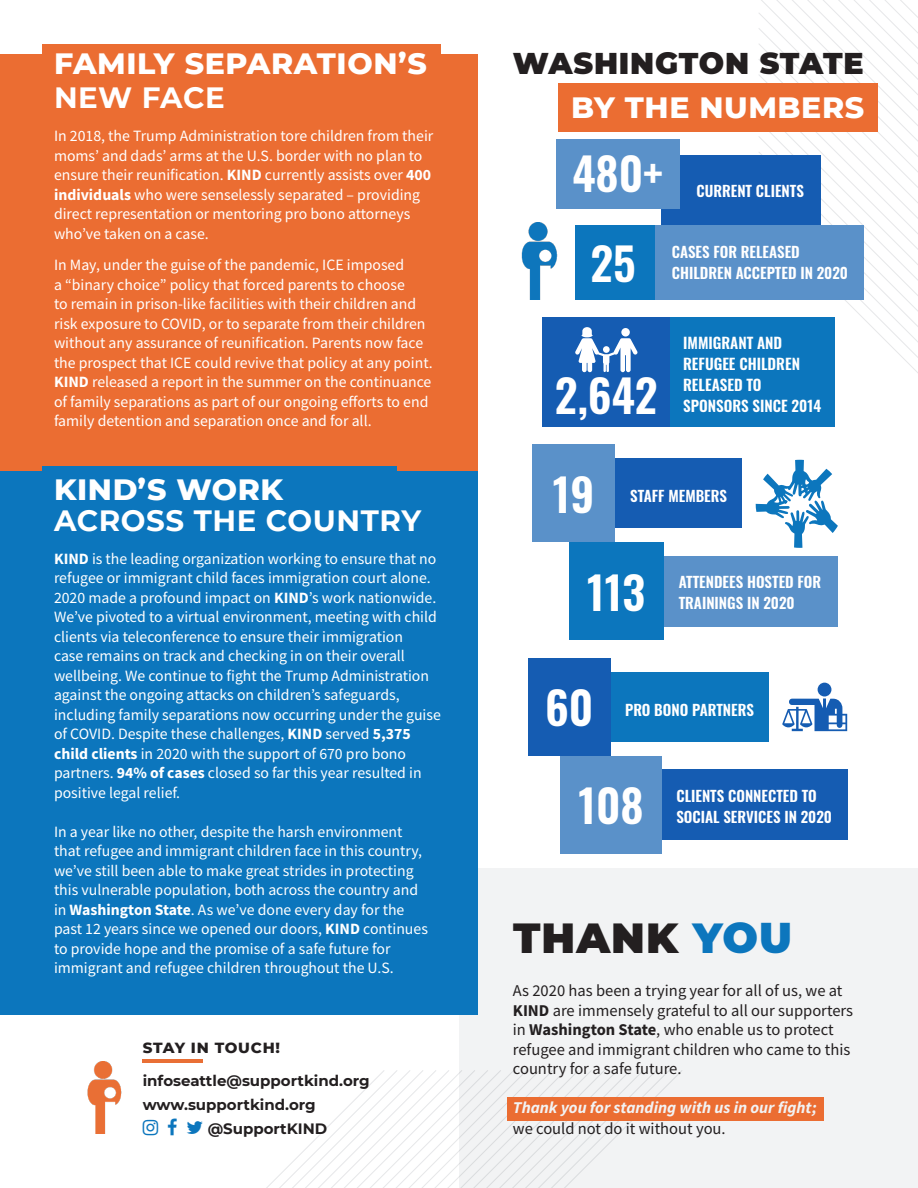
<style>
.page{position:relative;width:918px;height:1188px;background:#fff}
.page>*{position:absolute;margin:0;border:0;box-sizing:border-box;transform-origin:0 0}
.t1{font:600 45px "Oswald";color:#fff}
.t2{font:900 42px "Montserrat";letter-spacing:.025em;color:#231f20}
.t3{font:800 30px "Montserrat";letter-spacing:.02em;color:#fff}
.t4{font:900 30px "Montserrat";letter-spacing:.025em;color:#231f20}
.t5{font:700 29.25px "Montserrat";letter-spacing:.02em;color:#fff}
.t6{font:16.5px/19.5px "Source Sans Pro";color:#231f20}
.t7{font:italic 700 16.5px/21px "Source Sans Pro";color:#f2f3f4}
.t8{font:15.75px/19.5px "Source Sans Pro";color:#fff}
.t9{font:600 15.15px/21.1px "Oswald";color:#fff}
.t10{font:600 15px/21px "Oswald";color:#fff}
.t11{font:700 15px "Montserrat";color:#231f20}
.t12{font:800 15px "Montserrat";letter-spacing:.045em;color:#231f20}
.s1{font-weight:700}
.s2{color:#0c76bd}
.s3{font-weight:400;font-style:normal;color:#231f20}
</style>
<div class="page">
<div style="left:459px;top:869px;width:459px;height:319px;background:#f2f3f4"></div>
<svg style="left:266px;top:1070px;width:417px;height:118px"></svg>
<svg style="left:758px;top:0;width:160px;height:392px"></svg>
<div style="left:0;top:54px;width:477px;height:443px;background:#eb6d32"></div>
<div style="left:0;top:471px;width:477px;height:544px;background:#0c76bd"></div>
<div style="left:42px;top:44px;width:399px;height:51px;background:#eb6d32"></div>
<div style="left:42px;top:466px;width:355px;height:52px;background:#0c76bd"></div>
<div style="left:508px;top:1097px;width:316px;height:23px;background:#eb6d32"></div>
<div style="left:659px;top:318px;width:175px;height:109px;background:#0c76bd"></div>
<div style="left:543px;top:318px;width:127px;height:109px;background:#155cb2"></div>
<svg style="left:575px;top:327px;width:62px;height:45px"></svg>
<div style="left:621px;top:328px;width:9px;height:9px;background:#fff;border-radius:50%"></div>
<div style="left:603px;top:346px;width:7px;height:7px;background:#fff;border-radius:50%"></div>
<div style="left:558px;top:83px;width:320px;height:48px;background:#eb6d32"></div>
<div style="left:661px;top:156px;width:160px;height:69px;background:#155cb2"></div>
<div style="left:556px;top:140px;width:124px;height:69px;background:#5a91c9"></div>
<img style="left:521px;top:222px;width:36px;height:78px">
<div style="left:575px;top:225px;width:81px;height:75px;background:#0c76bd"></div>
<div style="left:655px;top:225px;width:209px;height:75px;background:#5a91c9"></div>
<svg style="left:756px;top:460px;width:82px;height:88px"></svg>
<div style="left:600px;top:459px;width:141px;height:69px;background:#155cb2"></div>
<div style="left:532px;top:444px;width:83px;height:98px;background:#5a91c9"></div>
<div style="left:649px;top:556px;width:189px;height:70px;background:#5a91c9"></div>
<div style="left:569px;top:542px;width:94px;height:98px;background:#0c76bd"></div>
<div style="left:818px;top:683px;width:13px;height:13px;background:#155cb2;border-radius:50%"></div>
<svg style="left:782px;top:698px;width:65px;height:33px"></svg>
<div style="left:610px;top:672px;width:159px;height:70px;background:#0c76bd"></div>
<div style="left:528px;top:658px;width:82px;height:98px;background:#155cb2"></div>
<div style="left:662px;top:770px;width:185px;height:70px;background:#155cb2"></div>
<div style="left:561px;top:756px;width:101px;height:98px;background:#5a91c9"></div>
<img style="left:87px;top:1062px;width:35px;height:72px">
<hr style="left:143px;top:1060px;width:60px;height:3px;background:#e96f35">
<p class="t3" style="left:54px;top:41px;width:374px">FAMILY SEPARATION’S</p>
<p class="t5" style="left:54px;top:77px;width:172px">NEW FACE</p>
<p class="t8" style="left:54px;top:126px;width:381px">In 2018, the Trump Administration tore children from their moms’ and dads’ arms at the U.S. border with no plan to ensure their reunification. <span class="s1">KIND</span> currently assists over <span class="s1">400 individuals</span> who were senselessly separated – providing direct representation or mentoring pro bono attorneys who’ve taken on a case.</p>
<p class="t8" style="left:54px;top:255px;width:380px">In May, under the guise of the pandemic, ICE imposed<br>a “binary choice” policy that forced parents to choose<br>to remain in prison-like facilities with their children and risk exposure to COVID, or to separate from their children without any assurance of reunification. Parents now face the prospect that ICE could revive that policy at any point.<br><span class="s1">KIND</span> released a report in the summer on the continuance of family separations as part of our ongoing efforts to end family detention and separation once and for all.</p>
<p class="t3" style="left:54px;top:468px;width:231px">KIND’S WORK</p>
<p class="t5" style="left:54px;top:499px;width:369px">ACROSS THE COUNTRY</p>
<p class="t8" style="left:54px;top:549px;width:388px"><span class="s1">KIND</span> is the leading organization working to ensure that no refugee or immigrant child faces immigration court alone.<br>2020 made a profound impact on <span class="s1">KIND</span>’s work nationwide.<br>We’ve pivoted to a virtual environment, meeting with child clients via teleconference to ensure their immigration<br>case remains on track and checking in on their overall wellbeing. We continue to fight the Trump Administration against the ongoing attacks on children’s safeguards, including family separations now occurring under the guise of COVID. Despite these challenges, <span class="s1">KIND</span> served <span class="s1">5,375 child clients</span> in 2020 with the support of 670 pro bono partners. <span class="s1">94% of cases</span> closed so far this year resulted in positive legal relief.</p>
<p class="t8" style="left:54px;top:822px;width:375px">In a year like no other, despite the harsh environment that refugee and immigrant children face in this country, we’ve still been able to make great strides in protecting this vulnerable population, both across the country and in <span class="s1">Washington State</span>. As we’ve done every day for the past 12 years since we opened our doors, <span class="s1">KIND</span> continues to provide hope and the promise of a safe future for immigrant and refugee children throughout the U.S.</p>
<p class="t12" style="left:143px;top:1037px;width:139px">STAY IN TOUCH!</p>
<p class="t11" style="left:143px;top:1070px;width:228px">infoseattle@supportkind.org</p>
<p class="t11" style="left:143px;top:1094px;width:174px">www.supportkind.org</p>
<p class="t11" style="left:208px;top:1118px;width:121px">@SupportKIND</p>
<p class="t4" style="left:513px;top:41px;width:352px">WASHINGTON STATE</p>
<p class="t3" style="left:571px;top:85px;width:295px">BY THE NUMBERS</p>
<p class="t1" style="left:572px;top:151px;width:92px">480+</p>
<p class="t10" style="left:696px;top:181px;width:109px">CURRENT CLIENTS</p>
<p class="t1" style="left:590px;top:240px;width:47px">25</p>
<p class="t10" style="left:672px;top:243px;width:178px">CASES FOR RELEASED<br>CHILDREN ACCEPTED IN 2020</p>
<p class="t1" style="left:555px;top:372px;width:104px">2,642</p>
<p class="t9" style="left:683px;top:333px;width:118px">IMMIGRANT AND<br>REFUGEE CHILDREN<br>RELEASED TO</p>
<p class="t9" style="left:683px;top:397px;width:139px">SPONSORS SINCE 2014</p>
<p class="t1" style="left:553px;top:471px;width:43px">19</p>
<p class="t10" style="left:630px;top:487px;width:98px">STAFF MEMBERS</p>
<p class="t1" style="left:587px;top:569px;width:59px">113</p>
<p class="t10" style="left:679px;top:573px;width:144px">ATTENDEES HOSTED FOR</p>
<p class="t10" style="left:679px;top:594px;width:118px">TRAININGS IN 2020</p>
<p class="t1" style="left:545px;top:685px;width:50px">60</p>
<p class="t10" style="left:625px;top:700px;width:130px">PRO BONO PARTNERS</p>
<p class="t1" style="left:579px;top:782px;width:67px">108</p>
<p class="t10" style="left:676px;top:786px;width:142px">CLIENTS CONNECTED TO</p>
<p class="t10" style="left:676px;top:807px;width:157px">SOCIAL SERVICES IN 2020</p>
<p class="t2" style="left:513px;top:906px;width:281px">THANK <span class="s2">YOU</span></p>
<p class="t6" style="left:513px;top:981px;width:342px">As 2020 has been a trying year for all of us, we at <span class="s1">KIND</span> are immensely grateful to all our supporters in <span class="s1">Washington State</span>, who enable us to protect refugee and immigrant children who came to this country for a safe future.</p>
<p class="t7" style="left:513px;top:1097px;width:305px">Thank you for standing with us in our fight; <span class="s3">we could not do it without you.</span></p>
</div>
